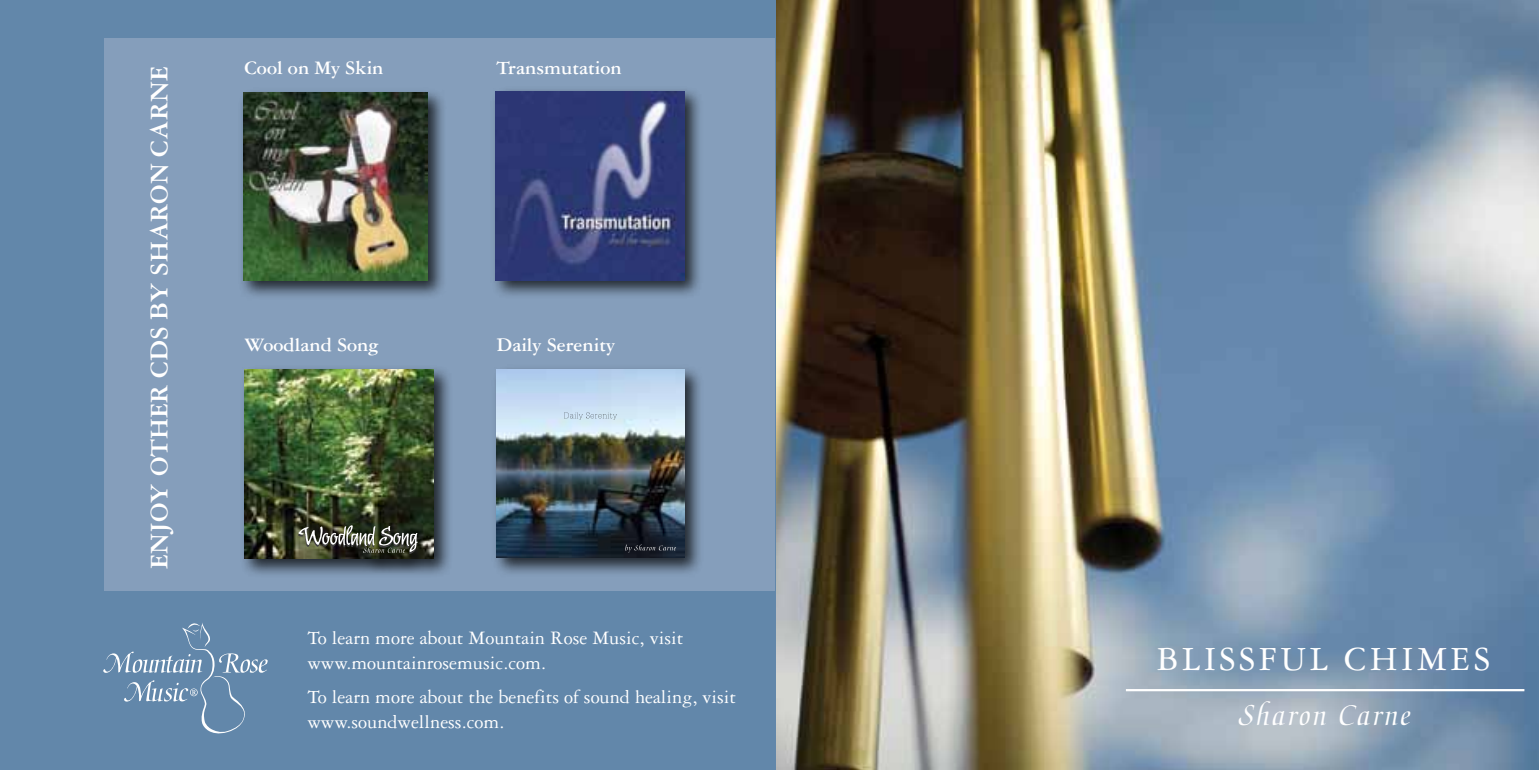
<style>
.page{position:relative;width:1539px;height:770px;background:#fff}
.page>*{position:absolute;margin:0;border:0;box-sizing:border-box;transform-origin:0 0}
.t1{font:36px "Garamond Three";letter-spacing:.1em;color:#fff}
.t2{font:31.5px "Medici Script";letter-spacing:.05em;color:#fff}
.t3{font:700 27px "Garamond Three";color:#fff}
.t4{font:20.25px/24.8px "Garamond Three";color:#fff}
.t5{font:700 20.25px "Garamond Three";color:#fff}
</style>
<div class="page">
<img style="left:775px;top:0;width:764px;height:770px">
<hr style="left:1126px;top:689px;width:398px;height:2px;background:#fff">
<div style="left:0;top:0;width:775px;height:770px;background:#6287aa"></div>
<div style="left:104px;top:38px;width:671px;height:553px;background:#859ebb"></div>
<div style="left:240px;top:364px;width:214px;height:214px;background:#000;opacity:.75"></div>
<img style="left:245px;top:370px;width:189px;height:188px">
<div style="left:359px;top:543px;width:65px;height:29px;background:#000;opacity:.75"></div>
<svg style="left:298px;top:525px;width:120px;height:29px;background:#5c5f52"></svg>
<div style="left:238px;top:87px;width:209px;height:213px;background:#000;opacity:.75"></div>
<img style="left:243px;top:92px;width:185px;height:189px">
<svg style="left:103px;top:623px;width:165px;height:110px"></svg>
<div style="left:490px;top:86px;width:214px;height:214px;background:#000;opacity:.75"></div>
<img style="left:495px;top:91px;width:189px;height:189px">
<div style="left:491px;top:364px;width:213px;height:213px;background:#000;opacity:.75"></div>
<img style="left:497px;top:370px;width:187px;height:188px">
<svg style="left:564px;top:412px;width:53px;height:8px"></svg>
<svg style="left:625px;top:544px;width:51px;height:8px"></svg>
<h3 class="t3" style="left:144px;top:568px;width:500px;rotate:-90deg">Enjoy other CDs by Sharon Carne</h3>
<p class="t5" style="left:245px;top:56px;width:140px">Cool on My Skin</p>
<p class="t5" style="left:497px;top:56px;width:127px">Transmutation</p>
<p class="t5" style="left:245px;top:333px;width:136px">Woodland Song</p>
<p class="t5" style="left:497px;top:333px;width:120px">Daily Serenity</p>
<p class="t4" style="left:307px;top:625px;width:378px">To learn more about Mountain Rose Music, visit www.mountainrosemusic.com.</p>
<p class="t4" style="left:307px;top:684px;width:430px">To learn more about the benefits of sound healing, visit www.soundwellness.com.</p>
<h1 class="t1" style="left:1157px;top:639px;width:335px">Blissful Chimes</h1>
<h2 class="t2" style="left:1239px;top:697px;width:173px">Sharon Carne</h2>
</div>
